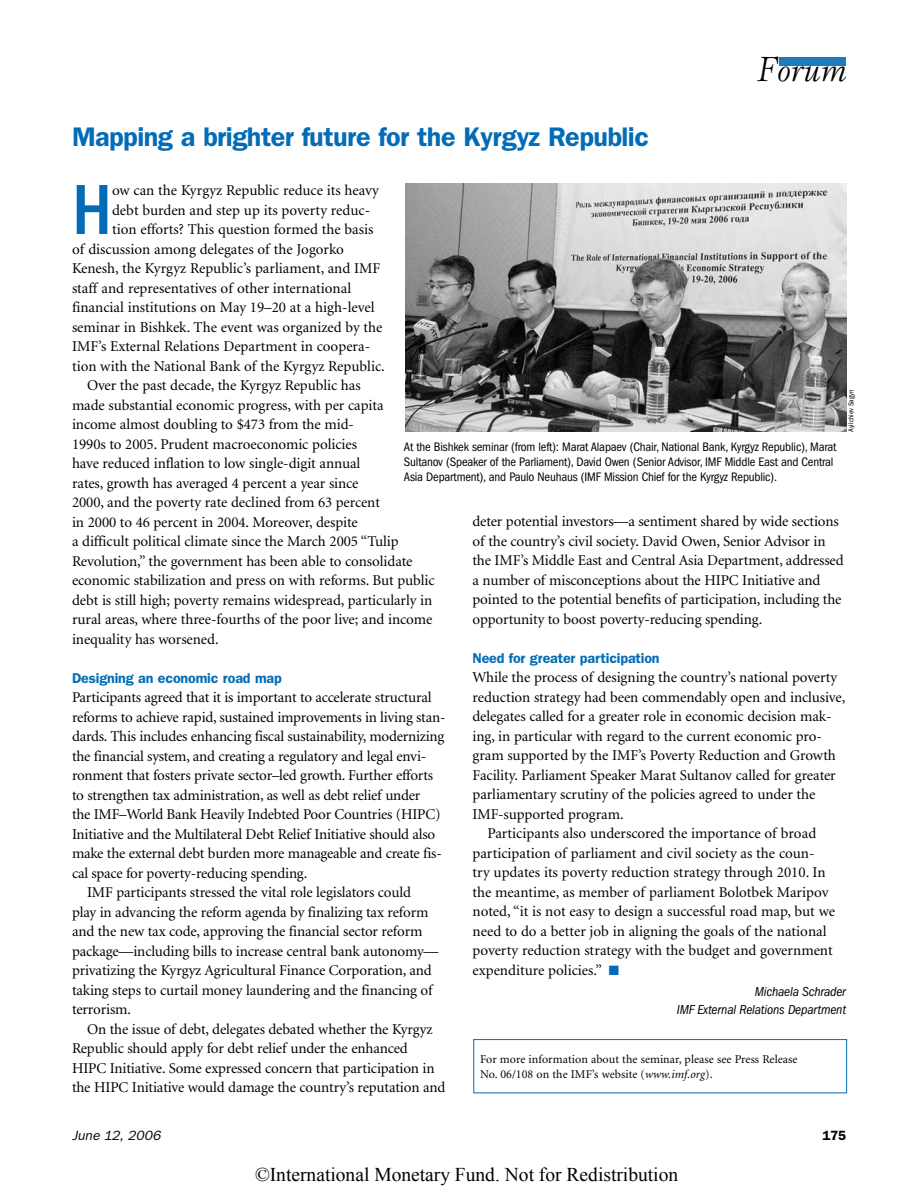
<style>
.page{position:relative;width:918px;height:1188px;background:#fff}
.page>*{position:absolute;margin:0;border:0;box-sizing:border-box;transform-origin:0 0}
.t1{font:500 condensed 73.5px "Franklin Gothic";color:#046cb6}
.t2{font:italic 31.5px "Esprit";color:#000}
.t3{font:600 27px "Franklin Gothic";letter-spacing:-.02em;color:#046cb6}
.t4{font:19.5px "Times New Roman";color:#000}
.t5{font:15px/19.5px "Minion";letter-spacing:-.01em;color:#000}
.t6{font:600 14.25px "Franklin Gothic";letter-spacing:-.01em;color:#046cb6}
.t7{font:italic condensed 13.5px/18px "Franklin Gothic";letter-spacing:-.01em;color:#000;text-align:right}
.t8{font:italic 13.5px "Franklin Gothic";letter-spacing:.01em;color:#000}
.t9{font:600 13.5px "Franklin Gothic";color:#000}
.t10{font:condensed 12.75px/15px "Franklin Gothic";letter-spacing:-.015em;color:#000}
.t11{font:12px/15px "Minion";letter-spacing:.005em;color:#000}
.t12{font:condensed 7.5px "Franklin Gothic";color:#000}
.s1{font-size:36.15px}
.s2{color:#046cb6}
.s3{font-style:italic}
</style>
<div class="page">
<div style="left:779px;top:57px;width:67px;height:8px;background:#1d7bbd"></div>
<img style="left:405px;top:183px;width:441px;height:249px">
<div style="left:473px;top:1039px;width:374px;height:54px;border:1px solid #046cb6"></div>
<h2 class="t2" style="left:758px;top:52px;width:91px"><span class="s1">F</span>orum</h2>
<h3 class="t3" style="left:72px;top:121px;width:579px">Mapping a brighter future for the Kyrgyz Republic</h3>
<h1 class="t1" style="left:72px;top:168px;width:42px">H</h1>
<p class="t5" style="left:112px;top:181px;width:268px">ow can the Kyrgyz Republic reduce its heavy</p>
<p class="t5" style="left:112px;top:201px;width:260px">debt burden and step up its poverty reduc-</p>
<p class="t5" style="left:112px;top:220px;width:263px">tion efforts? This question formed the basis</p>
<p class="t5" style="left:72px;top:240px;width:273px">of discussion among delegates of the Jogorko</p>
<p class="t5" style="left:72px;top:259px;width:310px">Kenesh, the Kyrgyz Republic’s parliament, and IMF</p>
<p class="t5" style="left:72px;top:279px;width:281px">staff and representatives of other international</p>
<p class="t5" style="left:72px;top:298px;width:304px">financial institutions on May 19–20 at a high-level</p>
<p class="t5" style="left:72px;top:318px;width:312px">seminar in Bishkek. The event was organized by the</p>
<p class="t5" style="left:72px;top:337px;width:300px">IMF’s External Relations Department in coopera-</p>
<p class="t5" style="left:72px;top:357px;width:314px">tion with the National Bank of the Kyrgyz Republic.</p>
<p class="t5" style="left:87px;top:376px;width:275px">Over the past decade, the Kyrgyz Republic has</p>
<p class="t5" style="left:72px;top:396px;width:313px">made substantial economic progress, with per capita</p>
<p class="t5" style="left:72px;top:415px;width:284px">income almost doubling to $473 from the mid-</p>
<p class="t5" style="left:72px;top:435px;width:287px">1990s to 2005. Prudent macroeconomic policies</p>
<p class="t5" style="left:72px;top:454px;width:290px">have reduced inflation to low single-digit annual</p>
<p class="t5" style="left:72px;top:474px;width:288px">rates, growth has averaged 4 percent a year since</p>
<p class="t5" style="left:72px;top:493px;width:310px">2000, and the poverty rate declined from 63 percent</p>
<p class="t5" style="left:72px;top:513px;width:287px">in 2000 to 46 percent in 2004. Moreover, despite</p>
<p class="t5" style="left:72px;top:532px;width:328px">a difficult political climate since the March 2005 “Tulip</p>
<p class="t5" style="left:72px;top:552px;width:342px">Revolution,” the government has been able to consolidate</p>
<p class="t5" style="left:72px;top:571px;width:364px">economic stabilization and press on with reforms. But public</p>
<p class="t5" style="left:72px;top:591px;width:362px">debt is still high; poverty remains widespread, particularly in</p>
<p class="t5" style="left:72px;top:610px;width:362px">rural areas, where three-fourths of the poor live; and income</p>
<p class="t5" style="left:72px;top:630px;width:148px">inequality has worsened.</p>
<p class="t6" style="left:72px;top:669px;width:211px">Designing an economic road map</p>
<p class="t5" style="left:72px;top:688px;width:361px">Participants agreed that it is important to accelerate structural</p>
<p class="t5" style="left:72px;top:708px;width:375px">reforms to achieve rapid, sustained improvements in living stan-</p>
<p class="t5" style="left:72px;top:727px;width:374px">dards. This includes enhancing fiscal sustainability, modernizing</p>
<p class="t5" style="left:72px;top:747px;width:356px">the financial system, and creating a regulatory and legal envi-</p>
<p class="t5" style="left:72px;top:766px;width:363px">ronment that fosters private sector–led growth. Further efforts</p>
<p class="t5" style="left:72px;top:786px;width:350px">to strengthen tax administration, as well as debt relief under</p>
<p class="t5" style="left:72px;top:805px;width:370px">the IMF–World Bank Heavily Indebted Poor Countries (HIPC)</p>
<p class="t5" style="left:72px;top:825px;width:365px">Initiative and the Multilateral Debt Relief Initiative should also</p>
<p class="t5" style="left:72px;top:844px;width:371px">make the external debt burden more manageable and create fis-</p>
<p class="t5" style="left:72px;top:864px;width:237px">cal space for poverty-reducing spending.</p>
<p class="t5" style="left:87px;top:883px;width:325px">IMF participants stressed the vital role legislators could</p>
<p class="t5" style="left:72px;top:903px;width:358px">play in advancing the reform agenda by finalizing tax reform</p>
<p class="t5" style="left:72px;top:922px;width:352px">and the new tax code, approving the financial sector reform</p>
<p class="t5" style="left:72px;top:942px;width:368px">package—including bills to increase central bank autonomy—</p>
<p class="t5" style="left:72px;top:961px;width:361px">privatizing the Kyrgyz Agricultural Finance Corporation, and</p>
<p class="t5" style="left:72px;top:981px;width:362px">taking steps to curtail money laundering and the financing of</p>
<p class="t5" style="left:72px;top:1000px;width:61px">terrorism.</p>
<p class="t5" style="left:87px;top:1020px;width:347px">On the issue of debt, delegates debated whether the Kyrgyz</p>
<p class="t5" style="left:72px;top:1039px;width:337px">Republic should apply for debt relief under the enhanced</p>
<p class="t5" style="left:72px;top:1059px;width:364px">HIPC Initiative. Some expressed concern that participation in</p>
<p class="t5" style="left:72px;top:1078px;width:375px">the HIPC Initiative would damage the country’s reputation and</p>
<p class="t12" style="left:847px;top:432px;width:44px;rotate:-90deg">Ayilchiev Sagyn</p>
<p class="t10" style="left:404px;top:439px;width:434px">At the Bishkek seminar (from left): Marat Alapaev (Chair, National Bank, Kyrgyz Republic), Marat<br>Sultanov (Speaker of the Parliament), David Owen (Senior Advisor, IMF Middle East and Central<br>Asia Department), and Paulo Neuhaus (IMF Mission Chief for the Kyrgyz Republic).</p>
<p class="t5" style="left:472px;top:512px;width:373px">deter potential investors—a sentiment shared by wide sections of the country’s civil society. David Owen, Senior Advisor in the IMF’s Middle East and Central Asia Department, addressed a number of misconceptions about the HIPC Initiative and pointed to the potential benefits of participation, including the opportunity to boost poverty-reducing spending.</p>
<p class="t6" style="left:472px;top:650px;width:189px">Need for greater participation</p>
<p class="t5" style="left:472px;top:668px;width:366px">While the process of designing the country’s national poverty</p>
<p class="t5" style="left:472px;top:688px;width:374px">reduction strategy had been commendably open and inclusive,</p>
<p class="t5" style="left:472px;top:707px;width:361px">delegates called for a greater role in economic decision mak-</p>
<p class="t5" style="left:472px;top:727px;width:351px">ing, in particular with regard to the current economic pro-</p>
<p class="t5" style="left:472px;top:746px;width:365px">gram supported by the IMF’s Poverty Reduction and Growth</p>
<p class="t5" style="left:472px;top:766px;width:365px">Facility. Parliament Speaker Marat Sultanov called for greater</p>
<p class="t5" style="left:472px;top:785px;width:344px">parliamentary scrutiny of the policies agreed to under the</p>
<p class="t5" style="left:472px;top:805px;width:153px">IMF-supported program.</p>
<p class="t5" style="left:488px;top:824px;width:330px">Participants also underscored the importance of broad</p>
<p class="t5" style="left:472px;top:844px;width:344px">participation of parliament and civil society as the coun-</p>
<p class="t5" style="left:472px;top:863px;width:355px">try updates its poverty reduction strategy through 2010. In</p>
<p class="t5" style="left:472px;top:883px;width:358px">the meantime, as member of parliament Bolotbek Maripov</p>
<p class="t5" style="left:472px;top:902px;width:364px">noted, “it is not easy to design a successful road map, but we</p>
<p class="t5" style="left:472px;top:922px;width:356px">need to do a better job in aligning the goals of the national</p>
<p class="t5" style="left:472px;top:941px;width:362px">poverty reduction strategy with the budget and government</p>
<p class="t5" style="left:472px;top:961px;width:148px">expenditure policies.” <span class="s2">■</span></p>
<p class="t7" style="left:677px;top:983px;width:171px">Michaela Schrader<br>IMF External Relations Department</p>
<p class="t11" style="left:480px;top:1052px;width:319px">For more information about the seminar, please see Press Release<br>No. 06/108 on the IMF’s website (<span class="s3">www.imf.org</span>).</p>
<p class="t8" style="left:72px;top:1127px;width:90px">June 12, 2006</p>
<p class="t9" style="left:823px;top:1127px;width:25px">175</p>
<h3 class="t4" style="left:255px;top:1161px;width:425px">©International Monetary Fund. Not for Redistribution</h3>
</div>
